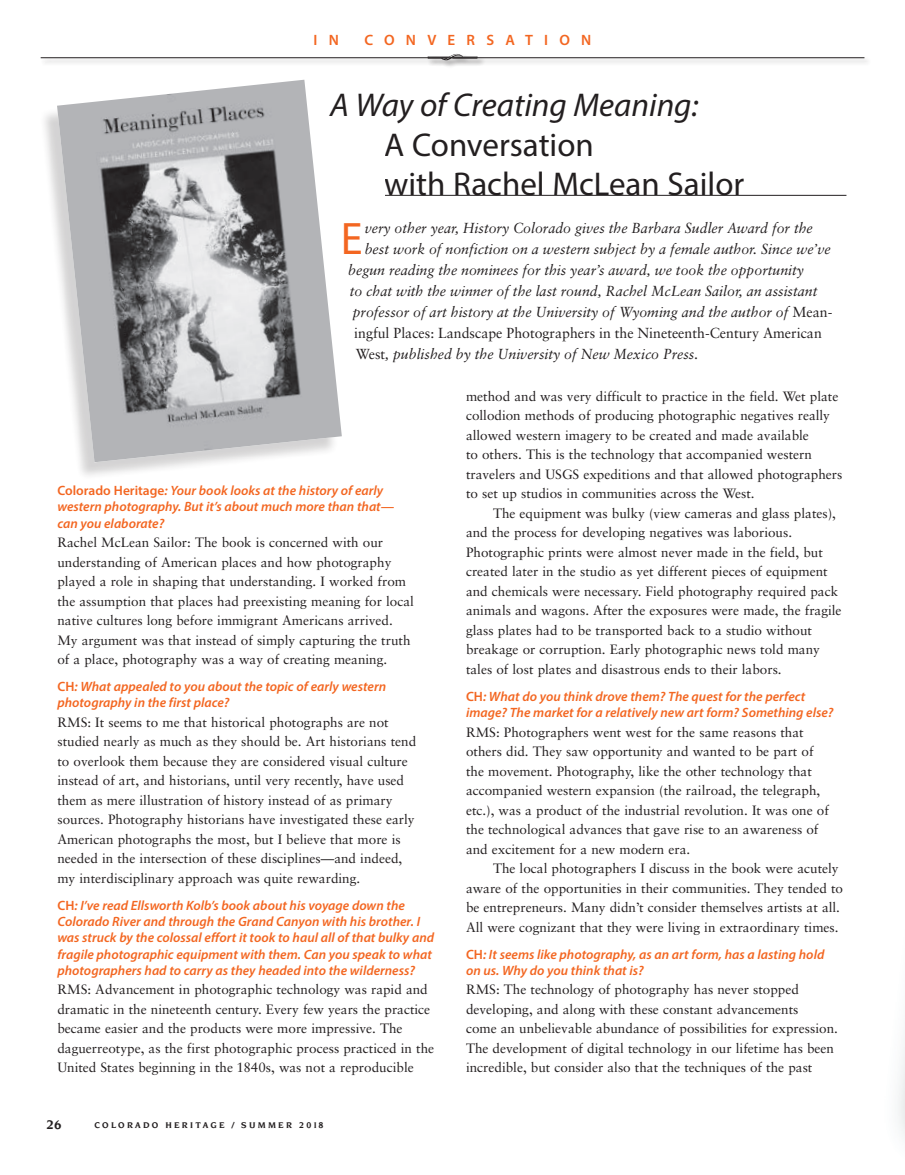
<style>
.page{position:relative;width:905px;height:1175px;background:#fff}
.page>*{position:absolute;margin:0;border:0;box-sizing:border-box;transform-origin:0 0}
.t1{font:45.75px "Myriad Pro";color:#f36621}
.t2{font:33px/39.6px "Myriad Pro";color:#231f20}
.t3{font:italic 33px "Myriad Pro";color:#231f20}
.t4{font:600 15px "Myriad Pro";letter-spacing:.75em;color:#f36621}
.t5{font:italic 14.55px "Sabon";color:#231f20}
.t6{font:14.55px "Sabon";color:#231f20}
.t7{font:13.5px/19.5px "Sabon";color:#231f20}
.t8{font:italic 600 13.5px/16.2px "Myriad Pro";color:#f36621}
.t9{font:700 13.5px "Novarese";color:#231f20}
.t10{font:700 9px "Novarese";letter-spacing:.25em;color:#231f20}
.s1{font-style:normal}
</style>
<div class="page">
<div style="left:40px;top:56px;width:831px;height:10px;background:#231f20;opacity:.5"></div>
<hr style="left:41px;top:57px;width:823px;height:1px;background:#231f20">
<div style="left:427px;top:53px;width:58px;height:15px;background:#231f20;opacity:.5"></div>
<svg style="left:428px;top:54px;width:49px;height:6px"></svg>
<div style="left:39px;top:82px;width:300px;height:398px;background:#231f20;opacity:.2"></div>
<img style="left:57px;top:80px;width:285px;height:382px">
<hr style="left:384px;top:195px;width:462px;height:1px;background:#231f20">
<div style="left:330px;top:124px;width:54px;height:72px;background:#fff"></div>
<p class="t4" style="left:313px;top:30px;width:27px">I N</p>
<p class="t4" style="left:364px;top:30px;width:228px">CONVERSATION</p>
<h2 class="t3" style="left:330px;top:84px;width:370px">A Way of Creating Meaning:</h2>
<h2 class="t2" style="left:384px;top:124px;width:361px">A Conversation<br>with Rachel McLean Sailor</h2>
<h1 class="t1" style="left:341px;top:211px;width:23px">E</h1>
<p class="t5" style="left:365px;top:220px;width:449px">very other year, History Colorado gives the Barbara Sudler Award for the</p>
<p class="t5" style="left:365px;top:241px;width:467px">best work of nonfiction on a western subject by a female author. Since we’ve</p>
<p class="t5" style="left:348px;top:262px;width:457px">begun reading the nominees for this year’s award, we took the opportunity</p>
<p class="t5" style="left:350px;top:283px;width:469px">to chat with the winner of the last round, Rachel McLean Sailor, an assistant</p>
<p class="t5" style="left:353px;top:304px;width:481px">professor of art history at the University of Wyoming and the author of <span class="s1">Mean-</span></p>
<p class="t6" style="left:354px;top:325px;width:469px">ingful Places: Landscape Photographers in the Nineteenth-Century American</p>
<p class="t5" style="left:356px;top:346px;width:344px"><span class="s1">West</span>, published by the University of New Mexico Press.</p>
<p class="t8" style="left:57px;top:482px;width:338px"><span class="s1">Colorado Heritage</span>: Your book looks at the history of early western photography. But it’s about much more than that— can you elaborate?</p>
<p class="t7" style="left:57px;top:532px;width:358px">Rachel McLean Sailor: The book is concerned with our understanding of American places and how photography played a role in shaping that understanding. I worked from the assumption that places had preexisting meaning for local native cultures long before immigrant Americans arrived.<br>My argument was that instead of simply capturing the truth of a place, photography was a way of creating meaning.</p>
<p class="t8" style="left:57px;top:678px;width:330px"><span class="s1">CH</span>: What appealed to you about the topic of early western photography in the first place?</p>
<p class="t7" style="left:57px;top:712px;width:360px">RMS: It seems to me that historical photographs are not studied nearly as much as they should be. Art historians tend to overlook them because they are considered visual culture instead of art, and historians, until very recently, have used them as mere illustration of history instead of as primary sources. Photography historians have investigated these early American photographs the most, but I believe that more is needed in the intersection of these disciplines—and indeed, my interdisciplinary approach was quite rewarding.</p>
<p class="t8" style="left:57px;top:897px;width:378px"><span class="s1">CH</span>: I’ve read Ellsworth Kolb’s book about his voyage down the Colorado River and through the Grand Canyon with his brother. I was struck by the colossal effort it took to haul all of that bulky and fragile photographic equipment with them. Can you speak to what photographers had to carry as they headed into the wilderness?</p>
<p class="t7" style="left:57px;top:979px;width:378px">RMS: Advancement in photographic technology was rapid and dramatic in the nineteenth century. Every few years the practice became easier and the products were more impressive. The daguerreotype, as the first photographic process practiced in the United States beginning in the 1840s, was not a reproducible</p>
<p class="t9" style="left:46px;top:1117px;width:17px">26</p>
<p class="t10" style="left:94px;top:1120px;width:230px">COLORADO HERITAGE / SUMMER 2018</p>
<p class="t7" style="left:466px;top:386px;width:378px">method and was very difficult to practice in the field. Wet plate collodion methods of producing photographic negatives really allowed western imagery to be created and made available<br>to others. This is the technology that accompanied western travelers and USGS expeditions and that allowed photographers to set up studios in communities across the West.</p>
<p class="t7" style="left:466px;top:503px;width:377px;text-indent:27px">The equipment was bulky (view cameras and glass plates), and the process for developing negatives was laborious.<br>Photographic prints were almost never made in the field, but created later in the studio as yet different pieces of equipment and chemicals were necessary. Field photography required pack animals and wagons. After the exposures were made, the fragile glass plates had to be transported back to a studio without breakage or corruption. Early photographic news told many tales of lost plates and disastrous ends to their labors.</p>
<p class="t8" style="left:466px;top:688px;width:369px"><span class="s1">CH</span>: What do you think drove them? The quest for the perfect image? The market for a relatively new art form? Something else?</p>
<p class="t7" style="left:466px;top:722px;width:364px">RMS: Photographers went west for the same reasons that others did. They saw opportunity and wanted to be part of the movement. Photography, like the other technology that accompanied western expansion (the railroad, the telegraph, etc.), was a product of the industrial revolution. It was one of the technological advances that gave rise to an awareness of and excitement for a new modern era.</p>
<p class="t7" style="left:466px;top:858px;width:378px;text-indent:27px">The local photographers I discuss in the book were acutely aware of the opportunities in their communities. They tended to be entrepreneurs. Many didn’t consider themselves artists at all.<br>All were cognizant that they were living in extraordinary times.</p>
<p class="t8" style="left:466px;top:945px;width:360px"><span class="s1">CH</span>: It seems like photography, as an art form, has a lasting hold on us. Why do you think that is?</p>
<p class="t7" style="left:466px;top:979px;width:373px">RMS: The technology of photography has never stopped developing, and along with these constant advancements<br>come an unbelievable abundance of possibilities for expression.<br>The development of digital technology in our lifetime has been incredible, but consider also that the techniques of the past</p>
</div>
